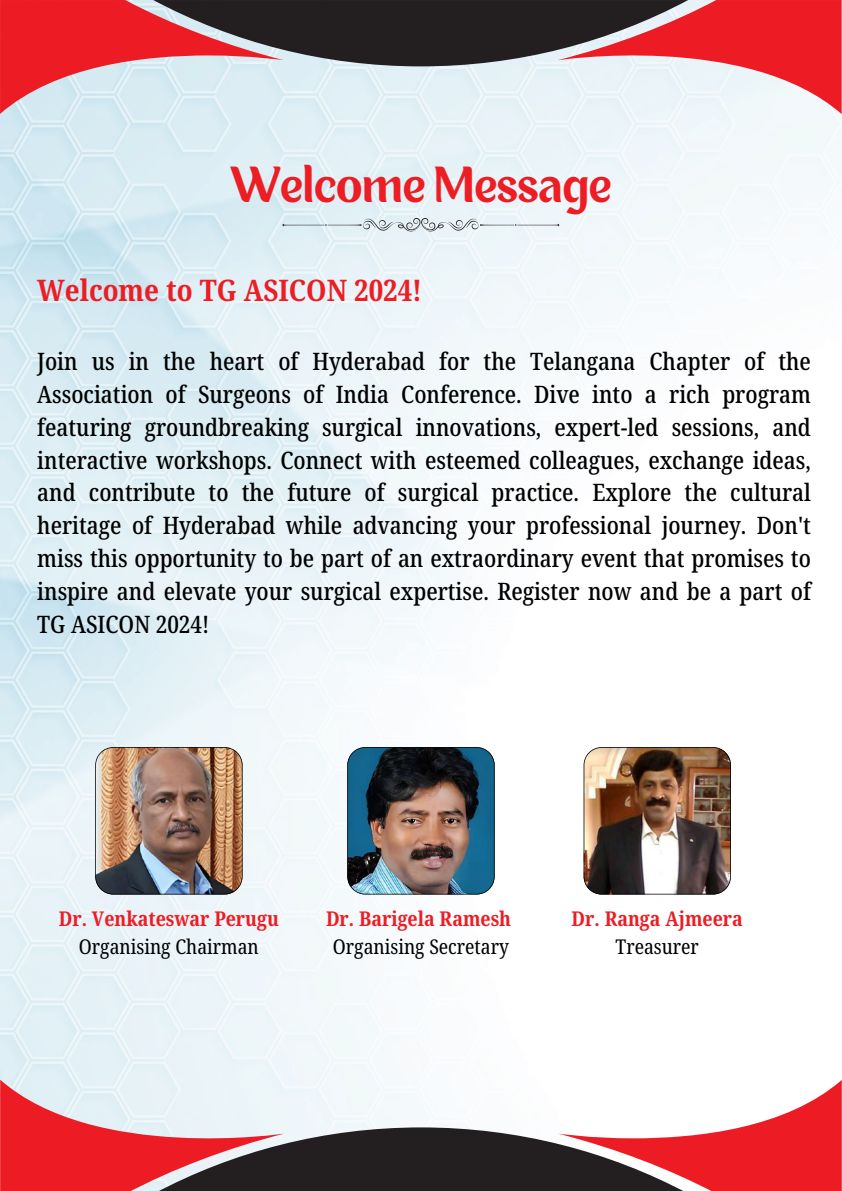
<style>
.page{position:relative;width:842px;height:1191px;background:#fff}
.page>*{position:absolute;margin:0;border:0;box-sizing:border-box;transform-origin:0 0}
.t1{font:46.7px "Para";color:#ed1d24}
.t2{font:700 29.7px "Noto Serif Ethiopic Condensed";color:#ed1d24}
.t3{font:500 24px/32.9px "Noto Serif Ethiopic Condensed";color:#000;text-align:justify}
.t4{font:700 20.3px "Noto Serif Ethiopic Condensed";color:#ed1d24}
.t5{font:20.3px "Noto Serif Ethiopic Condensed";color:#000}
.t6{font:20.3px "Noto Serif Ethiopic Condensed";color:#010101}
</style>
<div class="page">
<img style="left:0;top:114px;width:842px;height:965px">
<svg style="left:0;top:0;width:842px;height:114px"></svg>
<svg style="left:0;top:1079px;width:842px;height:111px"></svg>
<svg style="left:282px;top:218px;width:277px;height:13px"></svg>
<img style="left:347px;top:747px;width:147px;height:147px">
<img style="left:95px;top:747px;width:147px;height:147px">
<img style="left:584px;top:747px;width:147px;height:147px">
<h1 class="t1" style="left:230px;top:165px;width:382px">Welcome Message</h1>
<p class="t2" style="left:37px;top:269px;width:386px">Welcome to TG ASICON 2024!</p>
<p class="t3" style="left:37px;top:344px;width:775px">Join us in the heart of Hyderabad for the Telangana Chapter of the Association of Surgeons of India Conference. Dive into a rich program featuring groundbreaking surgical innovations, expert-led sessions, and interactive workshops. Connect with esteemed colleagues, exchange ideas, and contribute to the future of surgical practice. Explore the cultural heritage of Hyderabad while advancing your professional journey. Don't miss this opportunity to be part of an extraordinary event that promises to inspire and elevate your surgical expertise. Register now and be a part of TG ASICON 2024!</p>
<p class="t4" style="left:59px;top:904px;width:222px">Dr. Venkateswar Perugu</p>
<p class="t6" style="left:79px;top:931px;width:181px">Organising Chairman</p>
<p class="t4" style="left:326px;top:904px;width:187px">Dr. Barigela Ramesh</p>
<p class="t5" style="left:333px;top:931px;width:177px">Organising Secretary</p>
<p class="t4" style="left:572px;top:904px;width:173px">Dr. Ranga Ajmeera</p>
<p class="t5" style="left:616px;top:931px;width:85px">Treasurer</p>
</div>
